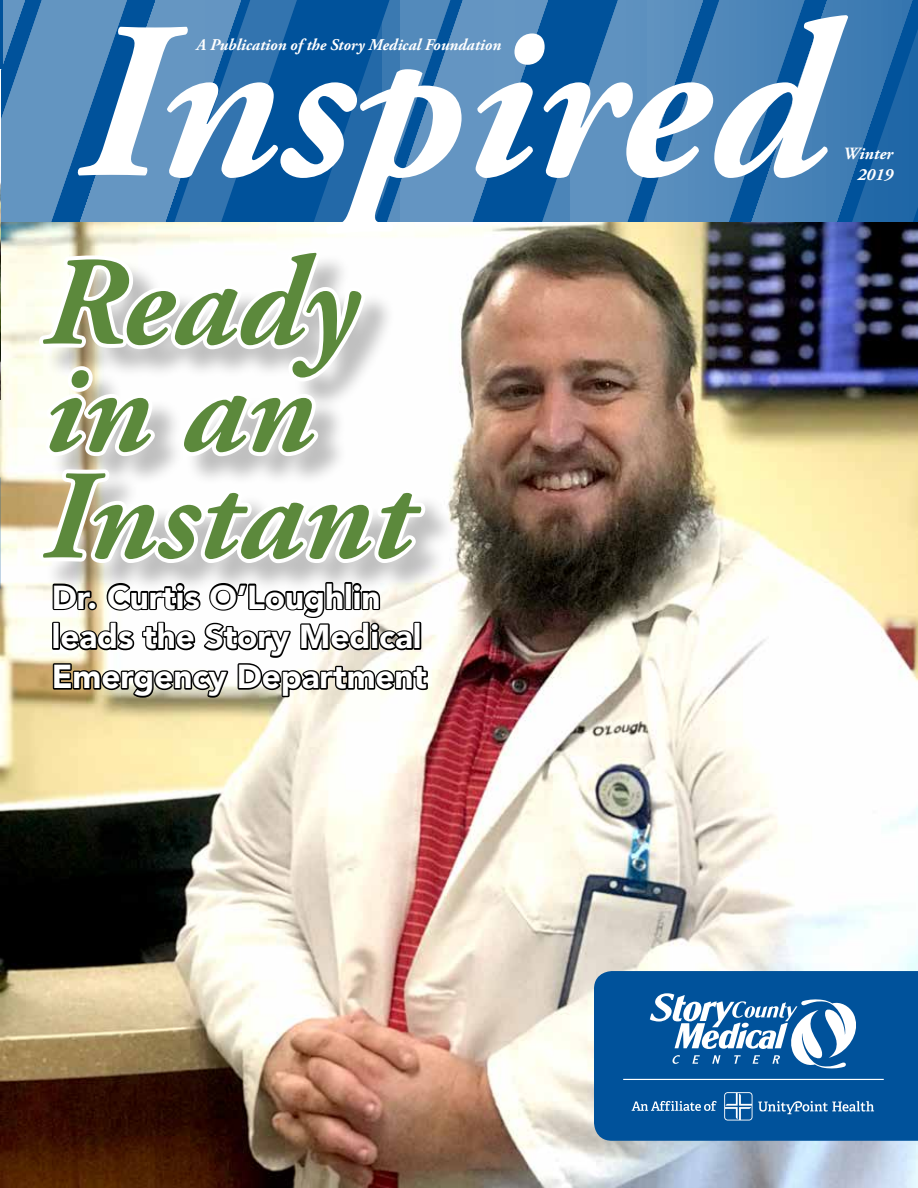
<style>
.page{position:relative;width:918px;height:1188px;background:#fff}
.page>*{position:absolute;margin:0;border:0;box-sizing:border-box;transform-origin:0 0}
.t1{font:italic 700 223.35px "Adobe Garamond Pro";color:#fff}
.t2{font:italic 700 126.75px/106.9px "Adobe Garamond Pro";color:#5c893c}
.t3{font:900 33.15px/39.8px "Avenir LT Com";color:#fff}
.t4{font:italic 700 17.1px "Adobe Garamond Pro";color:#fff}
.t5{font:italic 700 16.35px "Adobe Garamond Pro";color:#fff}
</style>
<div class="page">
<svg style="left:1px;top:0;width:381px;height:222px;background:#3475af"></svg>
<svg style="left:401px;top:0;width:169px;height:222px;background:#3c7ab2"></svg>
<svg style="left:570px;top:0;width:78px;height:222px;background:#4882b7"></svg>
<svg style="left:648px;top:0;width:270px;height:222px;background:#3878b0"></svg>
<img style="left:0;top:222px;width:918px;height:966px">
<img style="left:0;top:182px;width:1px;height:218px">
<div style="left:44px;top:253px;width:412px;height:341px;background:#000;opacity:.25"></div>
<svg style="left:33px;top:245px;width:395px;height:322px"></svg>
<svg style="left:51px;top:580px;width:378px;height:121px"></svg>
<hr style="left:0;top:0;width:2px;height:69px;background:#00529b">
<div style="left:594px;top:971px;width:324px;height:170px;background:#00529b"></div>
<svg style="left:650px;top:993px;width:211px;height:76px"></svg>
<svg style="left:632px;top:1101px;width:85px;height:10px"></svg>
<hr style="left:623px;top:1079px;width:261px;height:1px;background:#fff">
<svg style="left:724px;top:1092px;width:150px;height:29px;background:#286daa"></svg>
<h1 class="t1" style="left:78px;top:-25px;width:748px">Inspired</h1>
<p class="t5" style="left:197px;top:36px;width:306px">A Publication of the Story Medical Foundation</p>
<p class="t4" style="left:843px;top:144px;width:52px">Winter</p>
<p class="t4" style="left:857px;top:164px;width:37px">2019</p>
<h2 class="t2" style="left:43px;top:252px;width:371px">Ready in an<br>Instant</h2>
<p class="t3" style="left:52px;top:577px;width:377px">Dr. Curtis O’Loughlin leads the Story Medical<br>Emergency Department</p>
</div>
